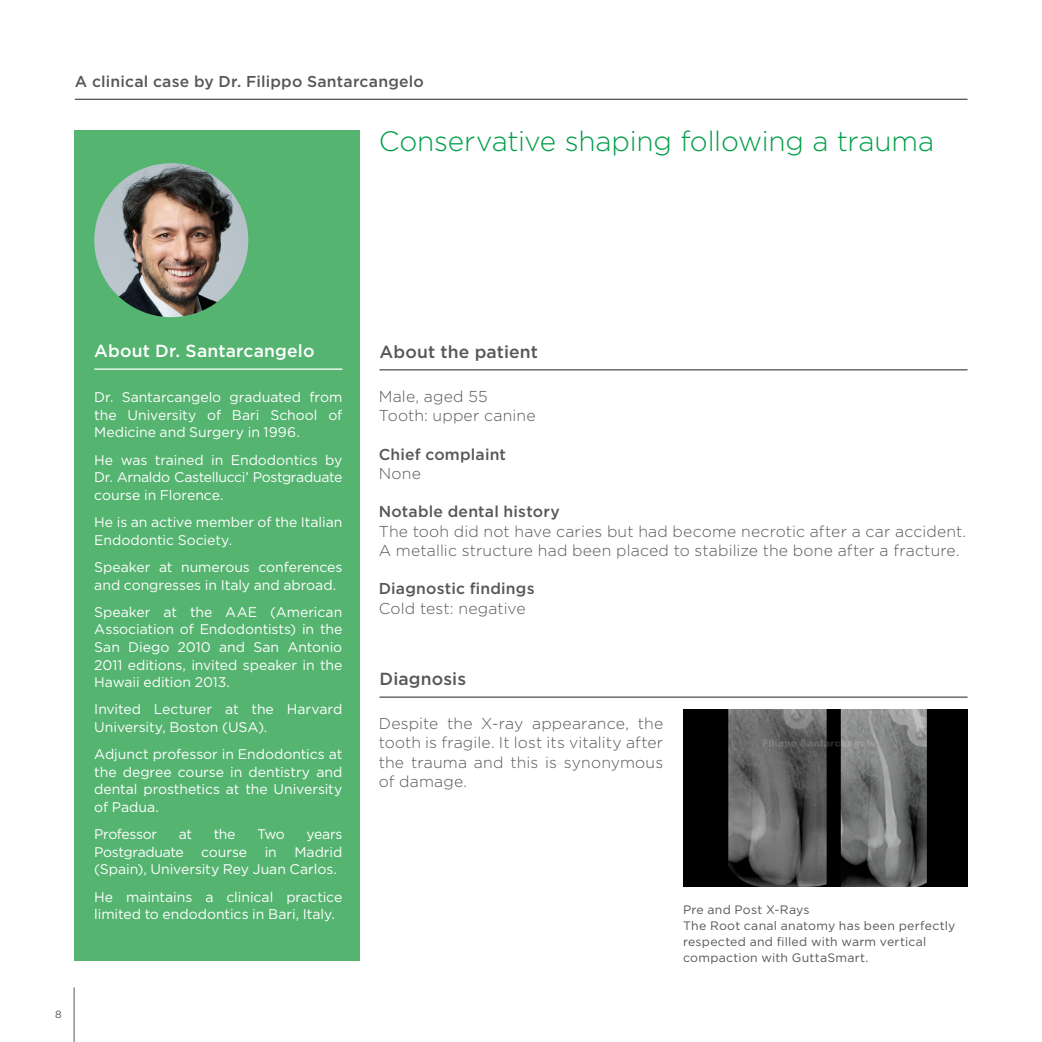
<style>
.page{position:relative;width:1042px;height:1042px;background:#fff}
.page>*{position:absolute;margin:0;border:0;box-sizing:border-box;transform-origin:0 0}
.DS_Fließtext{font:300 28px "Gotham";letter-spacing:-.01em;color:#009e48}
.DS_Headline_2{font:500 17.5px "Gotham";letter-spacing:.01em;color:#575756}
.DS_Headline_2-2{font:500 17.5px "Gotham";letter-spacing:.01em;color:#fff}
.DS_Bildunterschrift{font:300 15.75px/19.2px "Gotham";letter-spacing:.01em;color:#575756}
.DS_Fließtext-2{font:300 15.75px/19.2px "Gotham";letter-spacing:.01em;color:#575756;text-align:justify}
.DS_Bildunterschrift-2{font:500 15.75px "Gotham";letter-spacing:.015em;color:#575756}
.DS_Headline_2-3{font:500 15.75px "Gotham";letter-spacing:.015em;color:#575756}
.DS_Bildunterschrift-3{font:14px/17.5px "Gotham";letter-spacing:-.005em;color:#fff;text-align:justify}
.DS_Bildunterschrift-4{font:14px "Gotham";letter-spacing:-.025em;color:#fff}
.DS_Bildunterschrift-5{font:12.25px/15.8px "Gotham";letter-spacing:.02em;color:#575756}
.t1{font:10.5px "Gotham";color:#575756}
</style>
<div class="page">
<div style="left:74px;top:130px;width:286px;height:831px;background:#54b470"></div>
<hr style="left:1041px;top:0;width:1px;height:1042px;background:#dbecdc">
<hr style="left:75px;top:99px;width:892px;height:1px;background:#575756">
<hr style="left:379px;top:369px;width:588px;height:1px;background:#575756">
<hr style="left:379px;top:696px;width:588px;height:2px;background:#575756">
<img style="left:94px;top:163px;width:154px;height:154px;border-radius:77px">
<img style="left:683px;top:709px;width:284px;height:178px">
<hr style="left:94px;top:368px;width:248px;height:2px;background:#fff">
<hr style="left:74px;top:987px;width:1px;height:55px;background:#575756">
<p class="DS_Headline_2-3" style="left:75px;top:72px;width:351px">A clinical case by Dr. Filippo Santarcangelo</p>
<p class="DS_Fließtext" style="left:379px;top:124px;width:557px">Conservative shaping following a trauma</p>
<p class="DS_Headline_2-2" style="left:94px;top:340px;width:222px">About Dr. Santarcangelo</p>
<p class="DS_Bildunterschrift-3" style="left:94px;top:388px;width:250px">Dr. Santarcangelo graduated from the University of Bari School of Medicine and Surgery in 1996.</p>
<p class="DS_Bildunterschrift-3" style="left:94px;top:451px;width:250px">He was trained in Endodontics by Dr. Arnaldo Castellucci’ Postgraduate course in Florence.</p>
<p class="DS_Bildunterschrift-3" style="left:94px;top:513px;width:250px">He is an active member of the Italian<br>Endodontic Society.</p>
<p class="DS_Bildunterschrift-3" style="left:94px;top:558px;width:250px">Speaker at numerous conferences and congresses in Italy and abroad.</p>
<p class="DS_Bildunterschrift-3" style="left:94px;top:603px;width:250px">Speaker at the AAE (American Association of Endodontists) in the San Diego 2010 and San Antonio 2011 editions, invited speaker in the Hawaii edition 2013.</p>
<p class="DS_Bildunterschrift-3" style="left:94px;top:700px;width:250px">Invited Lecturer at the Harvard<br>University, Boston (USA).</p>
<p class="DS_Bildunterschrift-3" style="left:94px;top:745px;width:250px">Adjunct professor in Endodontics at the degree course in dentistry and dental prosthetics at the University of Padua.</p>
<p class="DS_Bildunterschrift-4" style="left:94px;top:825px;width:64px">Professor</p>
<p class="DS_Bildunterschrift-3" style="left:179px;top:825px;width:15px">at</p>
<p class="DS_Bildunterschrift-3" style="left:214px;top:825px;width:23px">the</p>
<p class="DS_Bildunterschrift-3" style="left:257px;top:825px;width:29px">Two</p>
<p class="DS_Bildunterschrift-3" style="left:94px;top:825px;width:250px;text-indent:212px">years Postgraduate course in Madrid (Spain), University Rey Juan Carlos.</p>
<p class="DS_Bildunterschrift-3" style="left:94px;top:888px;width:250px">He maintains a clinical practice limited to endodontics in Bari, Italy.</p>
<p class="t1" style="left:55px;top:1007px;width:8px">8</p>
<p class="DS_Headline_2" style="left:379px;top:340px;width:160px">About the patient</p>
<p class="DS_Bildunterschrift" style="left:379px;top:386px;width:110px">Male, aged 55</p>
<p class="DS_Bildunterschrift" style="left:379px;top:405px;width:158px">Tooth: upper canine</p>
<p class="DS_Bildunterschrift-2" style="left:379px;top:444px;width:129px">Chief complaint</p>
<p class="DS_Bildunterschrift" style="left:379px;top:463px;width:44px">None</p>
<p class="DS_Bildunterschrift-2" style="left:379px;top:501px;width:182px">Notable dental history</p>
<p class="DS_Bildunterschrift" style="left:379px;top:521px;width:589px">The tooh did not have caries but had become necrotic after a car accident.<br>A metallic structure had been placed to stabilize the bone after a fracture.</p>
<p class="DS_Bildunterschrift-2" style="left:379px;top:578px;width:157px">Diagnostic findings</p>
<p class="DS_Bildunterschrift" style="left:379px;top:598px;width:148px">Cold test: negative</p>
<p class="DS_Headline_2" style="left:379px;top:668px;width:88px">Diagnosis</p>
<p class="DS_Fließtext-2" style="left:379px;top:713px;width:286px">Despite the X-ray appearance, the tooth is fragile. It lost its vitality after the trauma and this is synonymous of damage.</p>
<p class="DS_Bildunterschrift-5" style="left:683px;top:902px;width:128px">Pre and Post X-Rays</p>
<p class="DS_Bildunterschrift-5" style="left:683px;top:917px;width:274px">The Root canal anatomy has been perfectly respected and filled with warm vertical compaction with GuttaSmart.</p>
</div>
